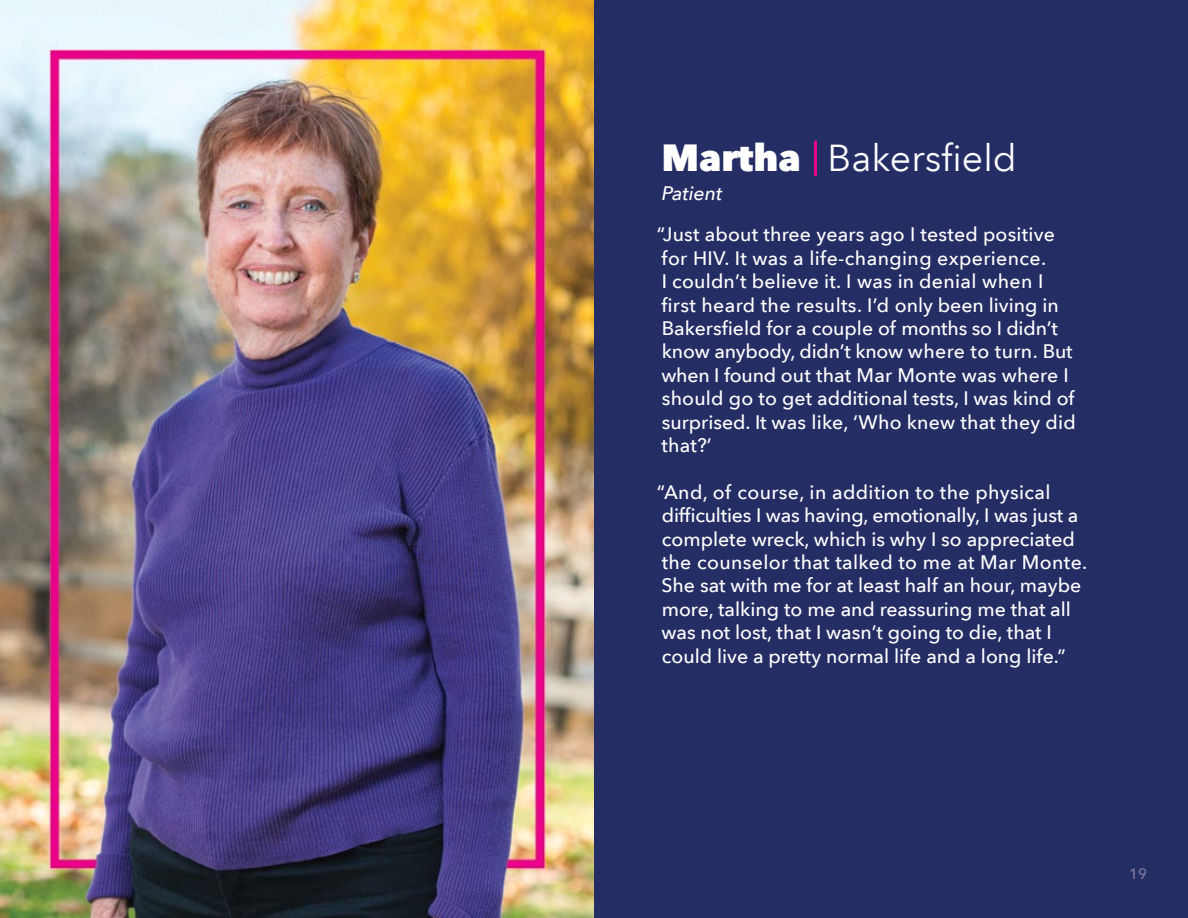
<style>
.page{position:relative;width:1188px;height:918px;background:#fff}
.page>*{position:absolute;margin:0;border:0;box-sizing:border-box;transform-origin:0 0}
.t1{font:37.5px "Avenir Next LT Pro";color:#fff}
.t2{font:500 19.5px/23.4px "Avenir Next LT Pro";color:#fff}
.t3{font:italic 500 19.5px "Avenir Next LT Pro";letter-spacing:-.005em;color:#fff}
.t4{font:500 15px "Avenir Next LT Pro";color:#7e7a9d}
.s1{font-weight:800}
</style>
<div class="page">
<img style="left:0;top:0;width:594px;height:918px">
<div style="left:594px;top:0;width:594px;height:918px;background:#252d65"></div>
<hr style="left:814px;top:141px;width:3px;height:35px;background:#ec008c">
<h1 class="t1" style="left:661px;top:135px;width:357px"><span class="s1">Martha</span> Bakersfield</h1>
<p class="t3" style="left:662px;top:181px;width:62px">Patient</p>
<p class="t2" style="left:657px;top:223px;width:421px">“Just about three years ago I tested positive for HIV. It was a life-changing experience.<br>I couldn’t believe it. I was in denial when I first heard the results. I’d only been living in Bakersfield for a couple of months so I didn’t know anybody, didn’t know where to turn. But when I found out that Mar Monte was where I should go to get additional tests, I was kind of surprised. It was like, ‘Who knew that they did that?’</p>
<p class="t2" style="left:657px;top:480px;width:432px">“And, of course, in addition to the physical difficulties I was having, emotionally, I was just a complete wreck, which is why I so appreciated the counselor that talked to me at Mar Monte.<br>She sat with me for at least half an hour, maybe more, talking to me and reassuring me that all was not lost, that I wasn’t going to die, that I could live a pretty normal life and a long life.”</p>
<p class="t4" style="left:1129px;top:864px;width:19px">19</p>
</div>
